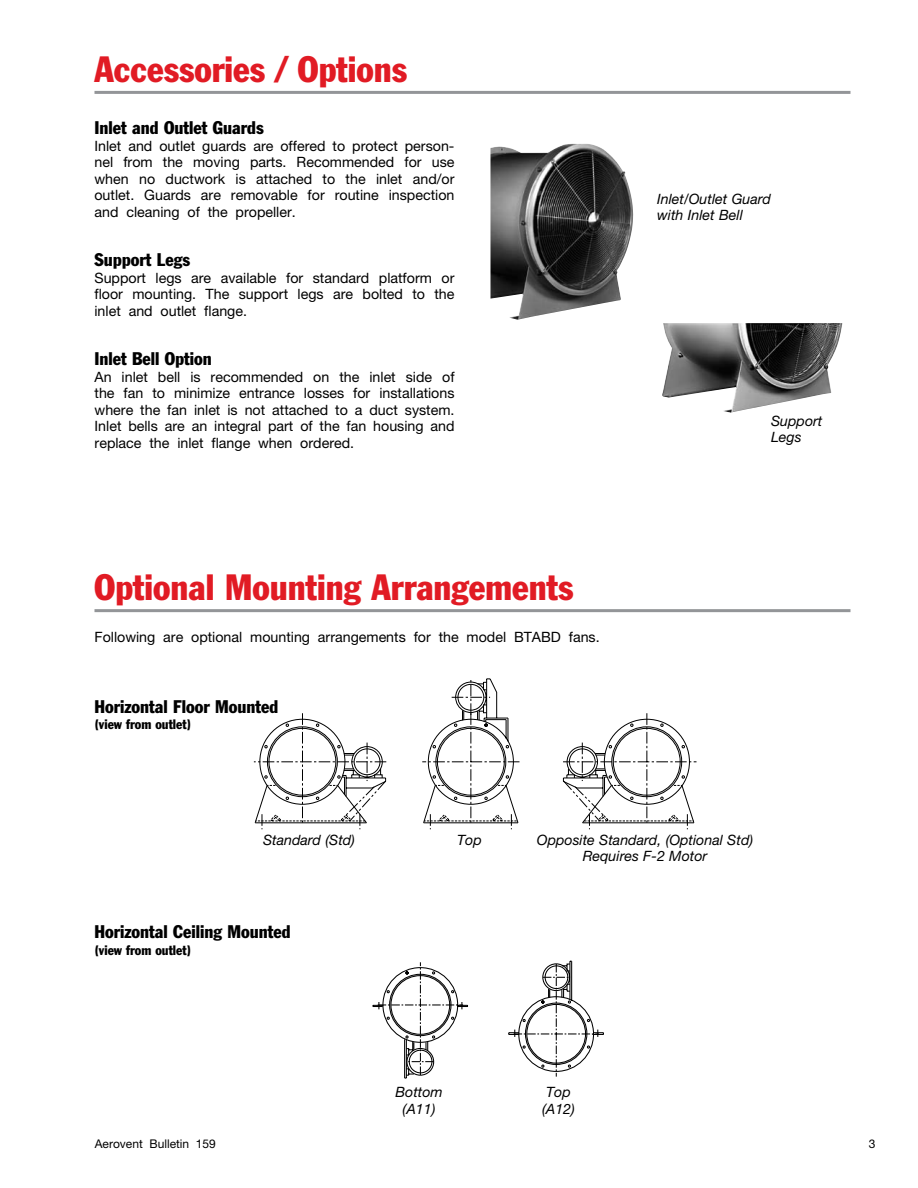
<style>
.page{position:relative;width:918px;height:1188px;background:#fff}
.page>*{position:absolute;margin:0;border:0;box-sizing:border-box;transform-origin:0 0}
.t1{font:condensed 36px "Franklin Gothic";color:#e11b24}
.t2{font:condensed 18px "Franklin Gothic";color:#000}
.t3{font:14.25px/16.5px "Helvetica Neue";color:#000;text-align:justify}
.t4{font:italic 14.25px/16.5px "Helvetica Neue";color:#000}
.t5{font:condensed 13.5px "Franklin Gothic";color:#000}
.t6{font:12px "Helvetica Neue";color:#000}
</style>
<div class="page">
<hr style="left:94px;top:91px;width:756px;height:3px;background:#939598">
<img style="left:490px;top:143px;width:143px;height:177px">
<img style="left:662px;top:323px;width:180px;height:90px">
<hr style="left:94px;top:609px;width:756px;height:3px;background:#939598">
<svg style="left:254px;top:713px;width:133px;height:116px"></svg>
<svg style="left:422px;top:679px;width:275px;height:150px"></svg>
<svg style="left:372px;top:961px;width:232px;height:118px"></svg>
<h1 class="t1" style="left:94px;top:47px;width:314px">Accessories / Options</h1>
<p class="t2" style="left:94px;top:117px;width:171px">Inlet and Outlet Guards</p>
<p class="t3" style="left:94px;top:137px;width:362px">Inlet and outlet guards are offered to protect person&shy;nel from the moving parts. Recommended for use when no ductwork is attached to the inlet and/or outlet. Guards are removable for routine inspection and cleaning of the propeller.</p>
<p class="t2" style="left:94px;top:249px;width:97px">Support Legs</p>
<p class="t3" style="left:94px;top:269px;width:362px">Support legs are available for standard platform or floor mounting. The support legs are bolted to the inlet and outlet flange.</p>
<p class="t2" style="left:94px;top:348px;width:119px">Inlet Bell Option</p>
<p class="t3" style="left:94px;top:368px;width:362px">An inlet bell is recommended on the inlet side of the fan to minimize entrance losses for installations where the fan inlet is not attached to a duct system.<br>Inlet bells are an integral part of the fan housing and replace the inlet flange when ordered.</p>
<h1 class="t1" style="left:94px;top:565px;width:481px">Optional Mounting Arrangements</h1>
<p class="t3" style="left:94px;top:629px;width:507px">Following are optional mounting arrangements for the model BTABD fans.</p>
<p class="t2" style="left:94px;top:695px;width:185px">Horizontal Floor Mounted</p>
<p class="t5" style="left:94px;top:716px;width:98px">(view from outlet)</p>
<p class="t4" style="left:657px;top:190px;width:115px">Inlet/Outlet Guard with Inlet Bell</p>
<p class="t4" style="left:771px;top:412px;width:53px">Support<br>Legs</p>
<p class="t4" style="left:263px;top:831px;width:93px">Standard (Std)</p>
<p class="t4" style="left:457px;top:831px;width:26px">Top</p>
<p class="t4" style="left:537px;top:831px;width:218px;text-align:center">Opposite Standard, (Optional Std)<br>Requires F-2 Motor</p>
<p class="t2" style="left:94px;top:921px;width:198px">Horizontal Ceiling Mounted</p>
<p class="t5" style="left:94px;top:942px;width:98px">(view from outlet)</p>
<p class="t4" style="left:395px;top:1084px;width:49px">Bottom</p>
<p class="t4" style="left:546px;top:1084px;width:26px">Top</p>
<p class="t4" style="left:403px;top:1100px;width:34px">(A11)</p>
<p class="t4" style="left:542px;top:1100px;width:34px">(A12)</p>
<p class="t6" style="left:95px;top:1137px;width:122px">Aerovent Bulletin 159</p>
<p class="t6" style="left:869px;top:1137px;width:8px">3</p>
</div>
